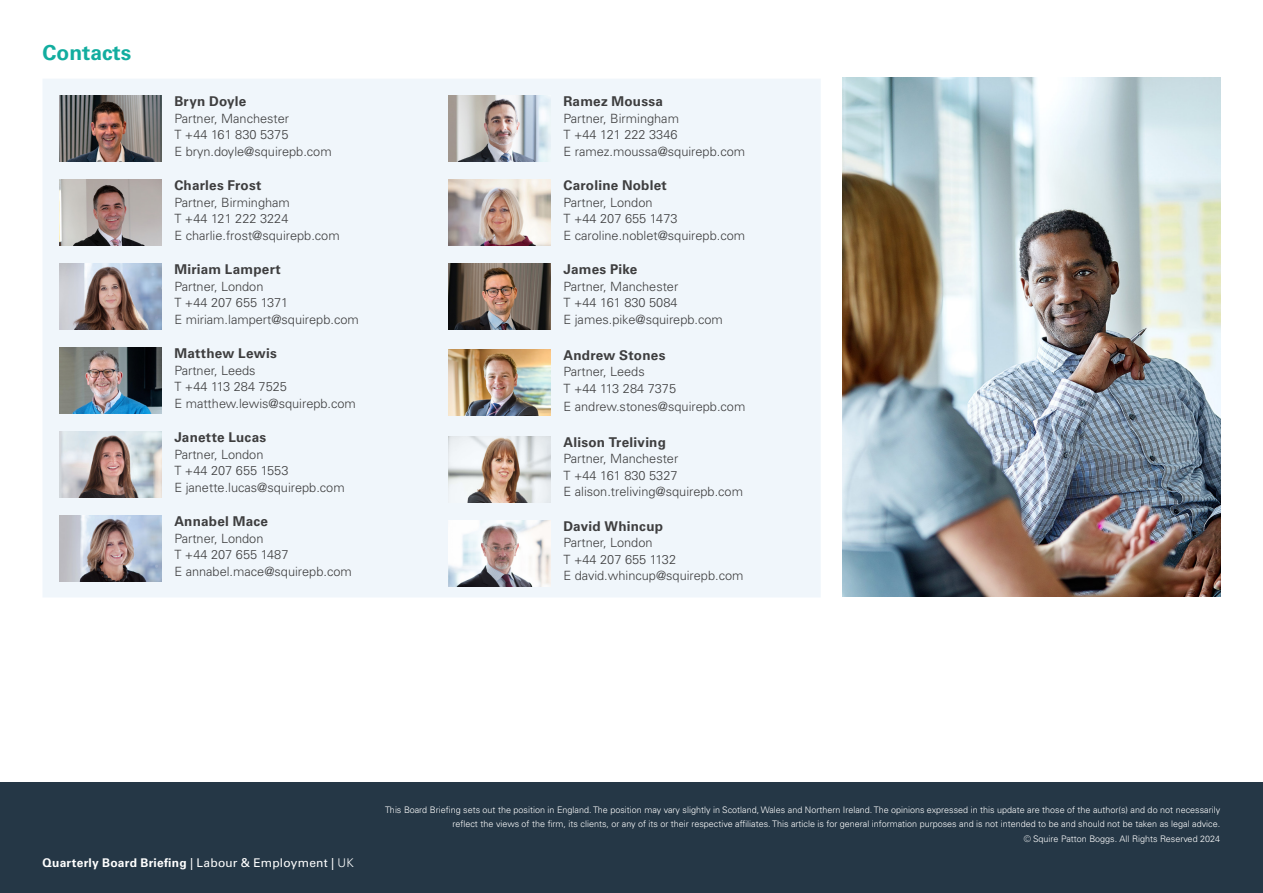
<style>
.page{position:relative;width:1263px;height:893px;background:#fff}
.page>*{position:absolute;margin:0;border:0;box-sizing:border-box;transform-origin:0 0}
.Body{font:700 21px "Univers LTCYR 65";color:#12ad9f}
.Contact{font:700 13.5px "Univers LTCYR 65";letter-spacing:.015em;color:#3e3e3f}
.Contact-2{font:300 12.75px "Univers LTCYR 45";color:#3e3e3f}
.Cover_Title{font:700 12px "Univers LTCYR 65";letter-spacing:.02em;color:#fff}
.t1{font:300 9px/13.5px "Univers LTCYR 45";color:#fff;text-align:right}
.s1{font-family:"Univers LTCYR 55 Roman";font-weight:400}
.s2{font-family:"Univers LTCYR 45";font-weight:300}
</style>
<div class="page">
<div style="left:0;top:782px;width:1263px;height:111px;background:#253746"></div>
<div style="left:43px;top:79px;width:778px;height:518px;background:#f0f6fb"></div>
<img style="left:60px;top:96px;width:102px;height:66px">
<img style="left:60px;top:180px;width:102px;height:66px">
<img style="left:60px;top:264px;width:102px;height:66px">
<img style="left:60px;top:348px;width:102px;height:66px">
<img style="left:60px;top:432px;width:102px;height:66px">
<img style="left:60px;top:516px;width:102px;height:66px">
<img style="left:449px;top:96px;width:102px;height:66px">
<img style="left:449px;top:180px;width:102px;height:66px">
<img style="left:449px;top:264px;width:102px;height:66px">
<img style="left:449px;top:349px;width:102px;height:66px">
<img style="left:449px;top:436px;width:102px;height:66px">
<img style="left:449px;top:520px;width:102px;height:66px">
<img style="left:842px;top:78px;width:378px;height:518px">
<p class="Body" style="left:43px;top:38px;width:90px">Contacts</p>
<p class="Contact" style="left:174px;top:92px;width:74px">Bryn Doyle</p>
<p class="Contact-2" style="left:174px;top:110px;width:116px">Partner, Manchester</p>
<p class="Contact-2" style="left:174px;top:127px;width:116px">T +44 161 830 5375</p>
<p class="Contact-2" style="left:174px;top:143px;width:159px">E bryn.doyle@squirepb.com</p>
<p class="Contact" style="left:174px;top:176px;width:89px">Charles Frost</p>
<p class="Contact-2" style="left:174px;top:194px;width:117px">Partner, Birmingham</p>
<p class="Contact-2" style="left:174px;top:211px;width:116px">T +44 121 222 3224</p>
<p class="Contact-2" style="left:174px;top:227px;width:167px">E charlie.frost@squirepb.com</p>
<p class="Contact" style="left:174px;top:260px;width:108px">Miriam Lampert</p>
<p class="Contact-2" style="left:174px;top:278px;width:91px">Partner, London</p>
<p class="Contact-2" style="left:174px;top:295px;width:115px">T +44 207 655 1371</p>
<p class="Contact-2" style="left:174px;top:311px;width:186px">E miriam.lampert@squirepb.com</p>
<p class="Contact" style="left:174px;top:344px;width:104px">Matthew Lewis</p>
<p class="Contact-2" style="left:174px;top:362px;width:83px">Partner, Leeds</p>
<p class="Contact-2" style="left:174px;top:379px;width:114px">T +44 113 284 7525</p>
<p class="Contact-2" style="left:174px;top:395px;width:183px">E matthew.lewis@squirepb.com</p>
<p class="Contact" style="left:174px;top:428px;width:93px">Janette Lucas</p>
<p class="Contact-2" style="left:174px;top:446px;width:91px">Partner, London</p>
<p class="Contact-2" style="left:174px;top:463px;width:116px">T +44 207 655 1553</p>
<p class="Contact-2" style="left:174px;top:479px;width:172px">E janette.lucas@squirepb.com</p>
<p class="Contact" style="left:174px;top:512px;width:95px">Annabel Mace</p>
<p class="Contact-2" style="left:174px;top:530px;width:91px">Partner, London</p>
<p class="Contact-2" style="left:174px;top:547px;width:116px">T +44 207 655 1487</p>
<p class="Contact-2" style="left:174px;top:563px;width:179px">E annabel.mace@squirepb.com</p>
<p class="Contact" style="left:563px;top:92px;width:101px">Ramez Moussa</p>
<p class="Contact-2" style="left:563px;top:110px;width:117px">Partner, Birmingham</p>
<p class="Contact-2" style="left:563px;top:127px;width:116px">T +44 121 222 3346</p>
<p class="Contact-2" style="left:563px;top:143px;width:183px">E ramez.moussa@squirepb.com</p>
<p class="Contact" style="left:563px;top:176px;width:105px">Caroline Noblet</p>
<p class="Contact-2" style="left:563px;top:194px;width:91px">Partner, London</p>
<p class="Contact-2" style="left:563px;top:211px;width:116px">T +44 207 655 1473</p>
<p class="Contact-2" style="left:563px;top:227px;width:183px">E caroline.noblet@squirepb.com</p>
<p class="Contact" style="left:563px;top:260px;width:75px">James Pike</p>
<p class="Contact-2" style="left:563px;top:278px;width:116px">Partner, Manchester</p>
<p class="Contact-2" style="left:563px;top:295px;width:116px">T +44 161 830 5084</p>
<p class="Contact-2" style="left:563px;top:311px;width:161px">E james.pike@squirepb.com</p>
<p class="Contact" style="left:563px;top:346px;width:103px">Andrew Stones</p>
<p class="Contact-2" style="left:563px;top:364px;width:83px">Partner, Leeds</p>
<p class="Contact-2" style="left:563px;top:380px;width:114px">T +44 113 284 7375</p>
<p class="Contact-2" style="left:563px;top:398px;width:183px">E andrew.stones@squirepb.com</p>
<p class="Contact" style="left:563px;top:433px;width:104px">Alison Treliving</p>
<p class="Contact-2" style="left:563px;top:451px;width:116px">Partner, Manchester</p>
<p class="Contact-2" style="left:563px;top:467px;width:116px">T +44 161 830 5327</p>
<p class="Contact-2" style="left:563px;top:484px;width:181px">E alison.treliving@squirepb.com</p>
<p class="Contact" style="left:563px;top:517px;width:101px">David Whincup</p>
<p class="Contact-2" style="left:563px;top:535px;width:91px">Partner, London</p>
<p class="Contact-2" style="left:563px;top:551px;width:114px">T +44 207 655 1132</p>
<p class="Contact-2" style="left:563px;top:568px;width:182px">E david.whincup@squirepb.com</p>
<p class="Cover_Title" style="left:43px;top:854px;width:313px">Quarterly Board Briefing <span class="s1">| Labour &amp; Employment |</span> <span class="s2">UK</span></p>
<p class="t1" style="left:385px;top:803px;width:836px">This Board Briefing sets out the position in England. The position may vary slightly in Scotland, Wales and Northern Ireland. The opinions expressed in this update are those of the author(s) and do not necessarily reflect the views of the firm, its clients, or any of its or their respective affiliates. This article is for general information purposes and is not intended to be and should not be taken as legal advice.</p>
<p class="t1" style="left:1024px;top:832px;width:198px">© Squire Patton Boggs. All Rights Reserved 2024</p>
</div>
